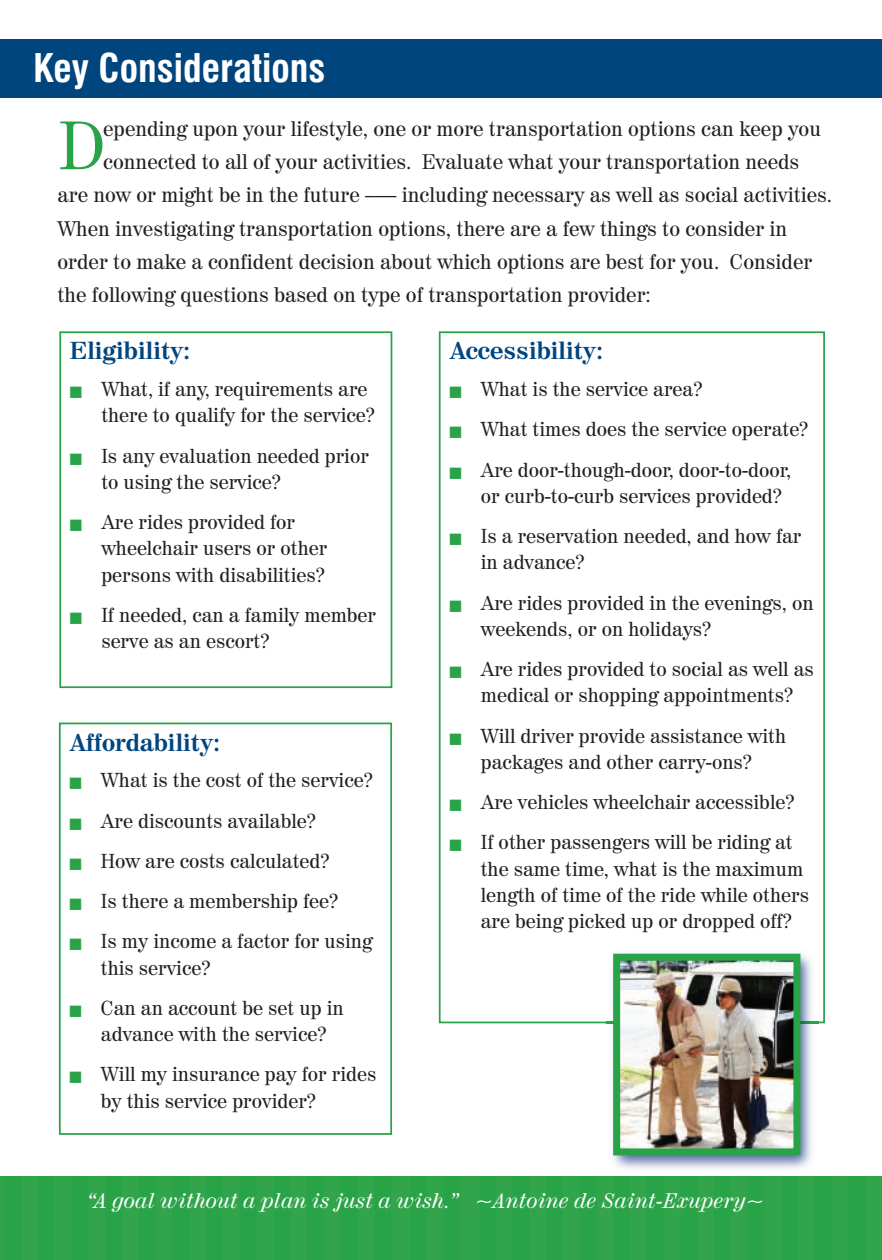
<style>
.page{position:relative;width:882px;height:1260px;background:#fff}
.page>*{position:absolute;margin:0;border:0;box-sizing:border-box;transform-origin:0 0}
.t1{font:68.08px "Century 725 BT";color:#29a347}
.t2{font:700 condensed 38.5px "Swiss 721 BT";color:#fff}
.t3{font:700 24.5px "Century 725 BT";color:#01457f}
.t4{font:21px "Century 725 BT";color:#231f20}
.t5{font:italic 21px "Century 725 BT";color:#fff}
.t6{font:20.12px/26.2px "Century 725 BT";color:#231f20}
.s1{color:#29a347}
</style>
<div class="page">
<div style="left:0;top:1177px;width:882px;height:83px;background:#2fa44a"></div>
<div style="left:0;top:40px;width:882px;height:58px;background:#01457f"></div>
<div style="left:59px;top:331px;width:333px;height:357px;border:2px solid #29a347"></div>
<div style="left:59px;top:723px;width:333px;height:412px;border:2px solid #29a347"></div>
<div style="left:439px;top:331px;width:386px;height:692px;border:2px solid #29a347"></div>
<img style="left:607px;top:953px;width:211px;height:216px">
<img style="left:607px;top:1022px;width:211px;height:1px">
<img style="left:621px;top:962px;width:171px;height:185px">
<div style="left:613px;top:954px;width:187px;height:201px;border:7px solid #29a347"></div>
<h2 class="t2" style="left:33px;top:53px;width:294px">Key Considerations</h2>
<h1 class="t1" style="left:57px;top:122px;width:47px">D</h1>
<p class="t4" style="left:103px;top:121px;width:719px">epending upon your lifestyle, one or more transportation options can keep you</p>
<p class="t4" style="left:103px;top:155px;width:698px">connected to all of your activities. Evaluate what your transportation needs</p>
<p class="t4" style="left:57px;top:188px;width:776px">are now or might be in the future –— including necessary as well as social activities.</p>
<p class="t4" style="left:57px;top:221px;width:731px">When investigating transportation options, there are a few things to consider in</p>
<p class="t4" style="left:57px;top:254px;width:756px">order to make a confident decision about which options are best for you. Consider</p>
<p class="t4" style="left:57px;top:287px;width:595px">the following questions based on type of transportation provider:</p>
<p class="t3" style="left:70px;top:342px;width:122px">Eligibility:</p>
<p class="t6" style="left:101px;top:378px;width:275px;text-indent:-32px"><span class="s1">■</span> What, if any, requirements are there to qualify for the service?</p>
<p class="t6" style="left:101px;top:445px;width:269px;text-indent:-32px"><span class="s1">■</span> Is any evaluation needed prior to using the service?</p>
<p class="t6" style="left:101px;top:511px;width:228px;text-indent:-32px"><span class="s1">■</span> Are rides provided for wheelchair users or other persons with disabilities?</p>
<p class="t6" style="left:101px;top:604px;width:276px;text-indent:-32px"><span class="s1">■</span> If needed, can a family member serve as an escort?</p>
<p class="t3" style="left:69px;top:733px;width:152px">Affordability:</p>
<p class="t6" style="left:69px;top:769px;width:305px"><span class="s1">■</span> What is the cost of the service?</p>
<p class="t6" style="left:69px;top:810px;width:248px"><span class="s1">■</span> Are discounts available?</p>
<p class="t6" style="left:69px;top:850px;width:262px"><span class="s1">■</span> How are costs calculated?</p>
<p class="t6" style="left:69px;top:890px;width:271px"><span class="s1">■</span> Is there a membership fee?</p>
<p class="t6" style="left:101px;top:930px;width:273px;text-indent:-32px"><span class="s1">■</span> Is my income a factor for using this service?</p>
<p class="t6" style="left:101px;top:997px;width:244px;text-indent:-32px"><span class="s1">■</span> Can an account be set up in advance with the service?</p>
<p class="t6" style="left:101px;top:1063px;width:277px;text-indent:-32px"><span class="s1">■</span> Will my insurance pay for rides by this service provider?</p>
<p class="t3" style="left:449px;top:342px;width:155px">Accessibility:</p>
<p class="t6" style="left:449px;top:378px;width:255px"><span class="s1">■</span> What is the service area?</p>
<p class="t6" style="left:449px;top:418px;width:361px"><span class="s1">■</span> What times does the service operate?</p>
<p class="t6" style="left:481px;top:459px;width:312px;text-indent:-32px"><span class="s1">■</span> Are door-though-door, door-to-door, or curb-to-curb services provided?</p>
<p class="t6" style="left:481px;top:525px;width:322px;text-indent:-32px"><span class="s1">■</span> Is a reservation needed, and how far in advance?</p>
<p class="t6" style="left:481px;top:592px;width:334px;text-indent:-32px"><span class="s1">■</span> Are rides provided in the evenings, on weekends, or on holidays?</p>
<p class="t6" style="left:449px;top:658px;width:366px;text-align:center"><span class="s1">■</span> Are rides provided to social as well as medical or shopping appointments?</p>
<p class="t6" style="left:449px;top:725px;width:338px;text-align:center"><span class="s1">■</span> Will driver provide assistance with packages and other carry-ons?</p>
<p class="t6" style="left:449px;top:791px;width:347px"><span class="s1">■</span> Are vehicles wheelchair accessible?</p>
<p class="t6" style="left:481px;top:831px;width:330px;text-indent:-32px"><span class="s1">■</span> If other passengers will be riding at the same time, what is the maximum length of time of the ride while others are being picked up or dropped off?</p>
<p class="t5" style="left:88px;top:1194px;width:678px">“A goal without a plan is just a wish.” ~Antoine de Saint-Exupery~</p>
</div>
